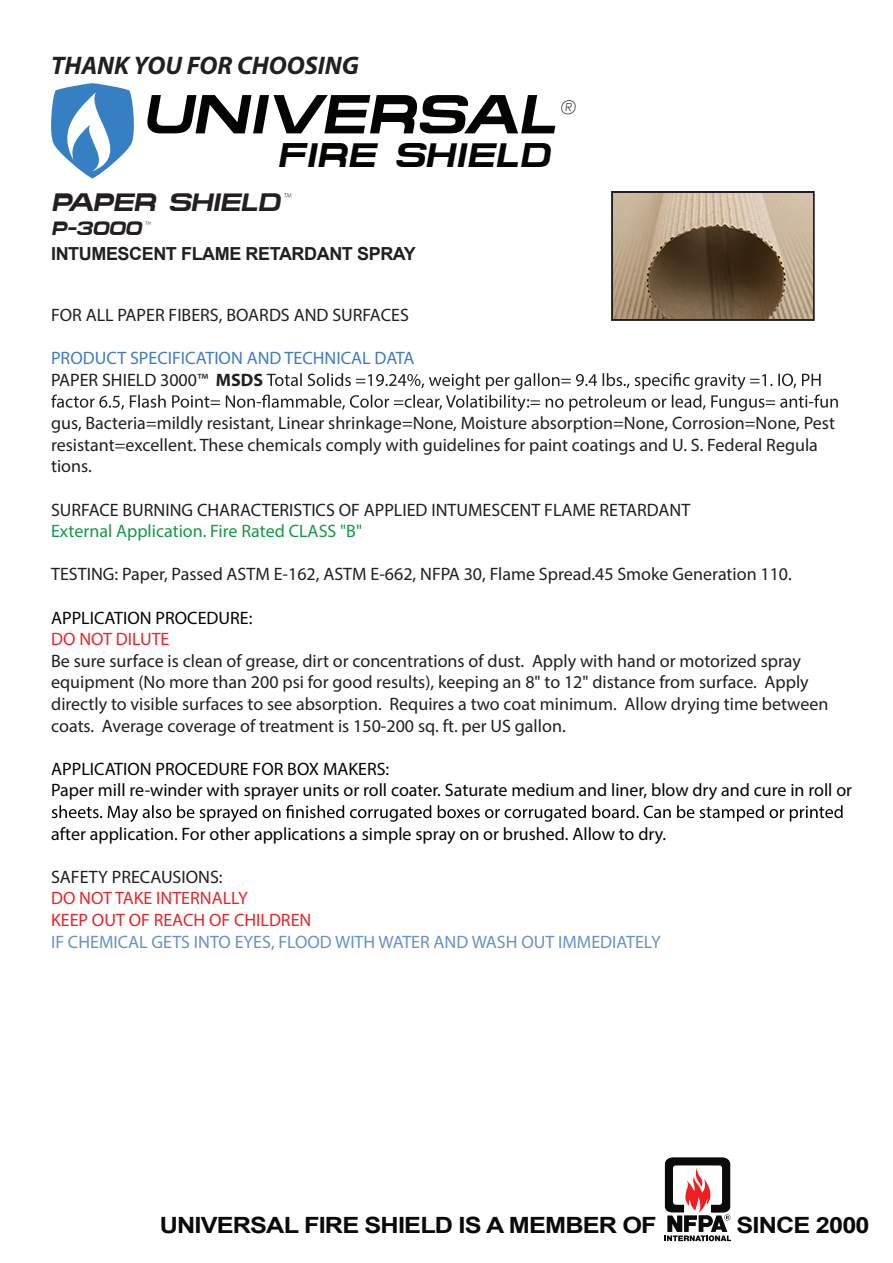
<style>
.page{position:relative;width:893px;height:1263px;background:#fff}
.page>*{position:absolute;margin:0;border:0;box-sizing:border-box;transform-origin:0 0}
.t1{font:italic 700 55.2px "Micro Extend FLF";color:#040503}
.t2{font:italic 700 34.5px "Micro Extend FLF";color:#040503}
.t3{font:italic 700 25.5px "Myriad Pro";color:#231f20}
.t4{font:italic 700 25.5px "Micro Extend FLF";letter-spacing:-.025em;color:#231f20}
.t5{font:700 22.35px "Arial";letter-spacing:-.035em;color:#090a09;scale:1.13 1}
.t6{font:italic 700 19.5px "Micro Extend FLF";color:#231f20}
.t7{font:18px/21.6px "Myriad Pro";color:#231f20}
.t8{font:18px/21.6px "Myriad Pro";color:#040503}
.t9{font:18px "Myriad Pro";color:#6791cb}
.t10{font:18px/21.6px "Myriad Pro";color:#3e7dc1}
.t11{font:18px/21.6px "Myriad Pro";color:#ed2325}
.t12{font:18px "Myriad Pro";color:#149847}
.t13{font:700 18px "Arial";letter-spacing:-.025em;color:#231f20}
.s1{font-size:45px;color:#231f20}
.s2{color:#231f20}
.s3{font-weight:700;color:#231f20}
</style>
<div class="page">
<svg style="left:664px;top:1157px;width:67px;height:84px"></svg>
<svg style="left:51px;top:373px;width:787px;height:38px"></svg>
<svg style="left:52px;top:805px;width:791px;height:17px"></svg>
<svg style="left:51px;top:83px;width:83px;height:96px"></svg>
<svg style="left:611px;top:191px;width:204px;height:130px"></svg>
<img style="left:613px;top:193px;width:199px;height:126px">
<h3 class="t3" style="left:51px;top:48px;width:309px">THANK YOU FOR CHOOSING</h3>
<h1 class="t1" style="left:142px;top:83px;width:435px">UNIVERSAL<span class="s1">®</span></h1>
<h2 class="t2" style="left:277px;top:135px;width:274px">FIRE SHIELD</h2>
<h3 class="t4" style="left:51px;top:188px;width:241px">PAPER SHIELD™</h3>
<p class="t6" style="left:51px;top:217px;width:100px">P-3000™</p>
<p class="t13" style="left:51px;top:242px;width:366px">INTUMESCENT FLAME RETARDANT SPRAY</p>
<p class="t7" style="left:51px;top:304px;width:359px">FOR ALL PAPER FIBERS, BOARDS AND SURFACES</p>
<p class="t10" style="left:51px;top:347px;width:365px">PRODUCT SPECIFICATION AND TECHNICAL DATA<br><span class="s2">PAPER SHIELD 3000™</span> <span class="s3">MSDS</span></p>
<p class="t7" style="left:51px;top:412px;width:785px">gus, Bacteria=mildly resistant, Linear shrinkage=None, Moisture absorption=None, Corrosion=None, Pest resistant=excellent. These chemicals comply with guidelines for paint coatings and U. S. Federal Regula tions.</p>
<p class="t7" style="left:51px;top:498px;width:641px">SURFACE BURNING CHARACTERISTICS OF APPLIED INTUMESCENT FLAME RETARDANT</p>
<p class="t12" style="left:51px;top:520px;width:312px">External Application. Fire Rated CLASS "B"</p>
<p class="t7" style="left:51px;top:563px;width:742px">TESTING: Paper, Passed ASTM E-162, ASTM E-662, NFPA 30, Flame Spread.45 Smoke Generation 110.</p>
<p class="t8" style="left:51px;top:606px;width:203px">APPLICATION PROCEDURE:</p>
<p class="t11" style="left:51px;top:628px;width:120px">DO NOT DILUTE</p>
<p class="t7" style="left:51px;top:650px;width:779px">Be sure surface is clean of grease, dirt or concentrations of dust. Apply with hand or motorized spray equipment (No more than 200 psi for good results), keeping an 8" to 12" distance from surface. Apply directly to visible surfaces to see absorption. Requires a two coat minimum. Allow drying time between coats. Average coverage of treatment is 150-200 sq. ft. per US gallon.</p>
<p class="t8" style="left:51px;top:758px;width:802px">APPLICATION PROCEDURE FOR BOX MAKERS:<br>Paper mill re-winder with sprayer units or roll coater. Saturate medium and liner, blow dry and cure in roll or</p>
<p class="t8" style="left:51px;top:822px;width:617px">after application. For other applications a simple spray on or brushed. Allow to dry.</p>
<p class="t7" style="left:51px;top:866px;width:173px">SAFETY PRECAUSIONS:</p>
<p class="t11" style="left:51px;top:887px;width:262px">DO NOT TAKE INTERNALLY<br>KEEP OUT OF REACH OF CHILDREN</p>
<p class="t9" style="left:51px;top:930px;width:611px">IF CHEMICAL GETS INTO EYES, FLOOD WITH WATER AND WASH OUT IMMEDIATELY</p>
<p class="t5" style="left:160px;top:1210px;width:441px">UNIVERSAL FIRE SHIELD IS A MEMBER OF</p>
<p class="t5" style="left:736px;top:1210px;width:119px">SINCE 2000</p>
</div>
